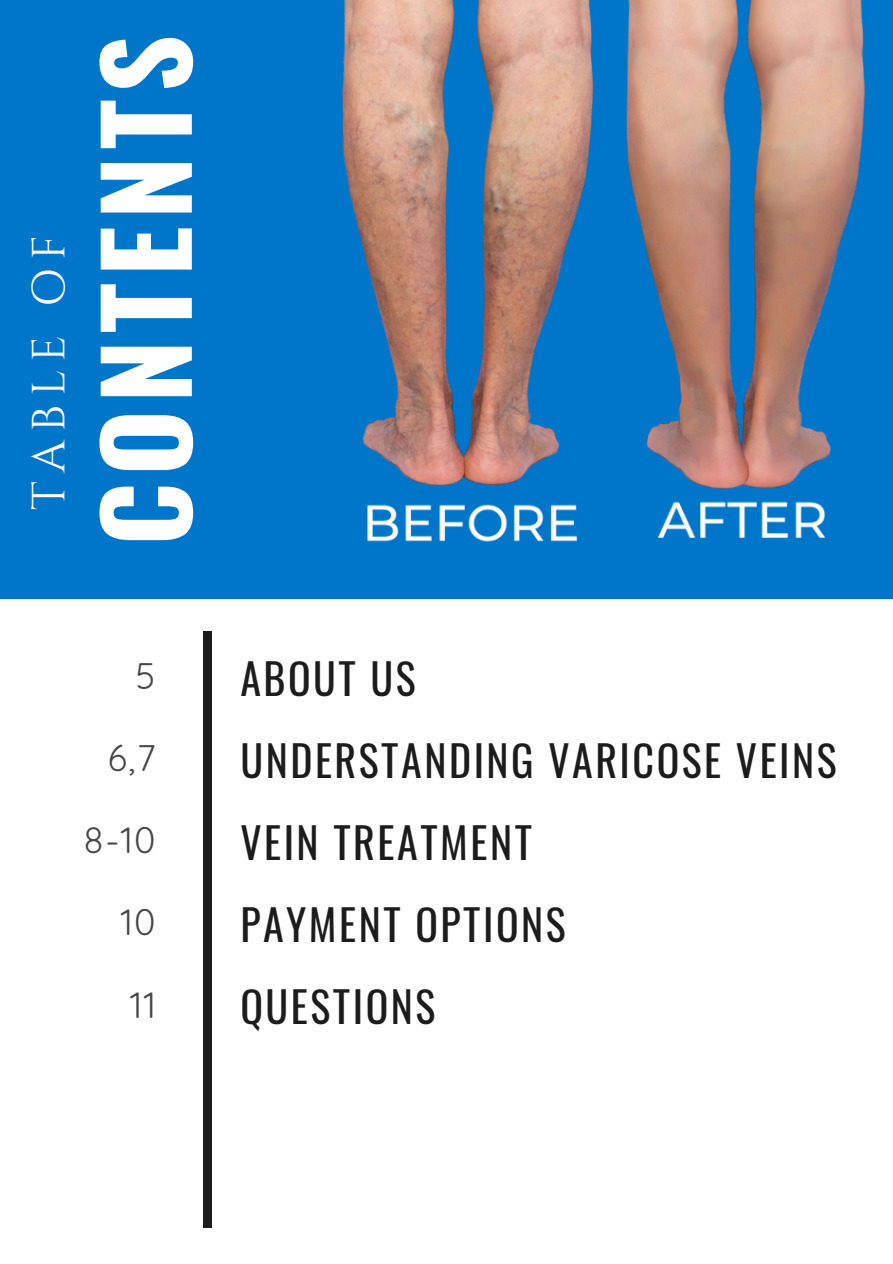
<style>
.page{position:relative;width:893px;height:1264px;background:#fff}
.page>*{position:absolute;margin:0;border:0;box-sizing:border-box;transform-origin:0 0}
.t1{font:700 112.35px "Oswald";letter-spacing:.06em;color:#fff}
.t2{font:46.35px "Cinzel";letter-spacing:.18em;color:#fff}
.t3{font:42px "Oswald";letter-spacing:.06em;color:#1c1c1c}
.t4{font:36px "Quicksand";color:#474747}
</style>
<div class="page">
<div style="left:204px;top:631px;width:7px;height:596px;background:#1c1c1c"></div>
<div style="left:0;top:0;width:892px;height:599px;background:#0076ca"></div>
<img style="left:342px;top:0;width:523px;height:542px">
<p class="t2" style="left:19px;top:510px;width:277px;rotate:-90deg">TABLE OF</p>
<p class="t1" style="left:58px;top:545px;width:512px;rotate:-90deg">CONTENTS</p>
<p class="t4" style="left:136px;top:653px;width:21px">5</p>
<p class="t3" style="left:240px;top:645px;width:177px">ABOUT US</p>
<p class="t4" style="left:108px;top:735px;width:49px">6,7</p>
<p class="t3" style="left:240px;top:727px;width:598px">UNDERSTANDING VARICOSE VEINS</p>
<p class="t4" style="left:84px;top:817px;width:74px">8-10</p>
<p class="t3" style="left:240px;top:809px;width:293px">VEIN TREATMENT</p>
<p class="t4" style="left:121px;top:899px;width:36px">10</p>
<p class="t3" style="left:240px;top:891px;width:327px">PAYMENT OPTIONS</p>
<p class="t4" style="left:130px;top:981px;width:27px">11</p>
<p class="t3" style="left:240px;top:973px;width:196px">QUESTIONS</p>
</div>
